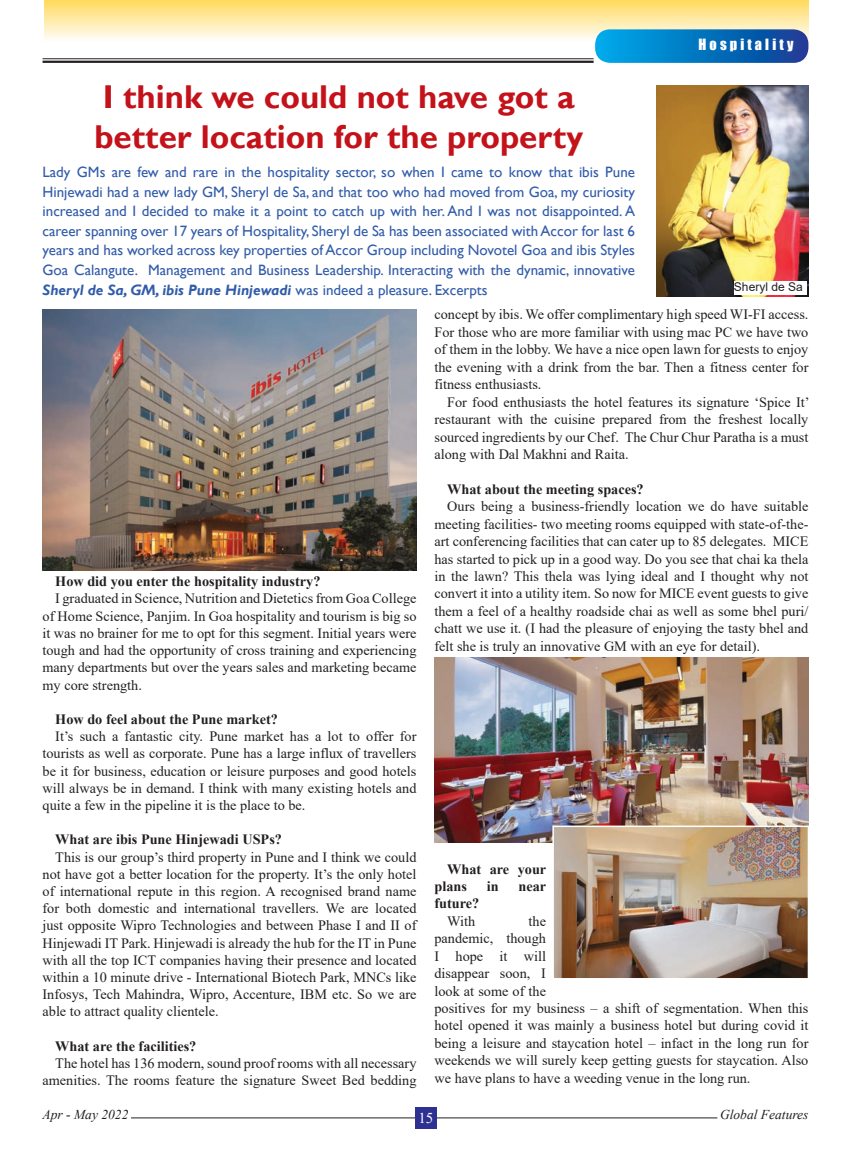
<style>
.page{position:relative;width:851px;height:1149px;background:#fff}
.page>*{position:absolute;margin:0;border:0;box-sizing:border-box;transform-origin:0 0}
.t1{font:700 33px/39.6px "Gill Sans";color:#c4121a}
.t2{font:15px/19.5px "Gill Sans";color:#325caa;text-align:justify}
.t3{font:15px "Times New Roman";color:#fff}
.t4{font:14.25px/17.4px "Times New Roman";color:#231f20;text-align:justify}
.t5{font:700 14.25px/17.4px "Times New Roman";color:#231f20}
.t6{font:14.25px "Impact";letter-spacing:.22em;color:#fff}
.t7{font:italic 13.5px "Times New Roman";color:#231f20}
.t8{font:12px "Arial";color:#231f20}
.s1{font-weight:700;font-style:italic}
</style>
<div class="page">
<div style="left:44px;top:0;width:764px;height:41px;background:linear-gradient(to bottom,#ffda5e,#fefdf8)"></div>
<svg style="left:595px;top:29px;width:213px;height:34px;background:#0875bf"></svg>
<hr style="left:43px;top:61px;width:550px;height:2px;background:#231f20">
<hr style="left:43px;top:58px;width:550px;height:1px;background:#231f20">
<hr style="left:131px;top:1117px;width:586px;height:1px;background:#231f20">
<div style="left:415px;top:1106px;width:21px;height:22px;background:#2e3092"></div>
<img style="left:656px;top:85px;width:152px;height:211px">
<div style="left:733px;top:280px;width:73px;height:14px;background:#fff"></div>
<img style="left:43px;top:309px;width:373px;height:261px">
<img style="left:434px;top:657px;width:374px;height:185px">
<img style="left:555px;top:828px;width:251px;height:148px">
<div style="left:552px;top:825px;width:257px;height:154px;border:2px solid #fff"></div>
<p class="t1" style="left:94px;top:78px;width:490px">I think we could not have got a better location for the property</p>
<p class="t2" style="left:43px;top:163px;width:594px">Lady GMs are few and rare in the hospitality sector, so when I came to know that ibis Pune Hinjewadi had a new lady GM, Sheryl de Sa, and that too who had moved from Goa, my curiosity increased and I decided to make it a point to catch up with her. And I was not disappointed. A career spanning over 17 years of Hospitality, Sheryl de Sa has been associated with Accor for last 6 years and has worked across key properties of Accor Group including Novotel Goa and ibis Styles Goa Calangute. Management and Business Leadership. Interacting with the dynamic, innovative <span class="s1">Sheryl de Sa, GM, ibis Pune Hinjewadi</span> was indeed a pleasure. Excerpts</p>
<p class="t6" style="left:698px;top:33px;width:96px">Hospitality</p>
<p class="t8" style="left:733px;top:278px;width:70px">Sheryl de Sa</p>
<p class="t5" style="left:55px;top:572px;width:266px">How did you enter the hospitality industry?</p>
<p class="t4" style="left:43px;top:589px;width:375px;text-indent:13px">I graduated in Science, Nutrition and Dietetics from Goa College of Home Science, Panjim. In Goa hospitality and tourism is big so it was no brainer for me to opt for this segment. Initial years were tough and had the opportunity of cross training and experiencing many departments but over the years sales and marketing became my core strength.</p>
<p class="t5" style="left:55px;top:709px;width:224px">How do feel about the Pune market?</p>
<p class="t4" style="left:43px;top:727px;width:375px;text-indent:13px">It’s such a fantastic city. Pune market has a lot to offer for tourists as well as corporate. Pune has a large influx of travellers be it for business, education or leisure purposes and good hotels will always be in demand. I think with many existing hotels and quite a few in the pipeline it is the place to be.</p>
<p class="t5" style="left:55px;top:830px;width:228px">What are ibis Pune Hinjewadi USPs?</p>
<p class="t4" style="left:43px;top:847px;width:375px;text-indent:13px">This is our group’s third property in Pune and I think we could not have got a better location for the property. It’s the only hotel of international repute in this region. A recognised brand name for both domestic and international travellers. We are located just opposite Wipro Technologies and between Phase I and II of Hinjewadi IT Park. Hinjewadi is already the hub for the IT in Pune with all the top ICT companies having their presence and located within a 10 minute drive - International Biotech Park, MNCs like Infosys, Tech Mahindra, Wipro, Accenture, IBM etc. So we are able to attract quality clientele.</p>
<p class="t5" style="left:55px;top:1036px;width:143px">What are the facilities?</p>
<p class="t4" style="left:43px;top:1053px;width:375px;text-align:right">The hotel has 136 modern, sound proof rooms with all necessary amenities. The rooms feature the signature Sweet Bed bedding</p>
<p class="t4" style="left:434px;top:305px;width:375px">concept by ibis. We offer complimentary high speed WI-FI access.<br>For those who are more familiar with using mac PC we have two of them in the lobby. We have a nice open lawn for guests to enjoy the evening with a drink from the bar. Then a fitness center for fitness enthusiasts.</p>
<p class="t4" style="left:434px;top:392px;width:376px;text-indent:13px">For food enthusiasts the hotel features its signature ‘Spice It’ restaurant with the cuisine prepared from the freshest locally sourced ingredients by our Chef. The Chur Chur Paratha is a must along with Dal Makhni and Raita.</p>
<p class="t5" style="left:447px;top:480px;width:198px">What about the meeting spaces?</p>
<p class="t4" style="left:434px;top:497px;width:375px;text-indent:13px">Ours being a business-friendly location we do have suitable meeting facilities- two meeting rooms equipped with state-of-the&shy;art conferencing facilities that can cater up to 85 delegates. MICE has started to pick up in a good way. Do you see that chai ka thela in the lawn? This thela was lying ideal and I thought why not convert it into a utility item. So now for MICE event guests to give them a feel of a healthy roadside chai as well as some bhel puri/ chatt we use it. (I had the pleasure of enjoying the tasty bhel and felt she is truly an innovative GM with an eye for detail).</p>
<p class="t5" style="left:434px;top:859px;width:113px;text-indent:13px">What are your plans</p>
<p class="t5" style="left:486px;top:876px;width:13px">in</p>
<p class="t5" style="left:518px;top:876px;width:29px">near</p>
<p class="t5" style="left:434px;top:894px;width:46px">future?</p>
<p class="t4" style="left:447px;top:911px;width:29px">With</p>
<p class="t4" style="left:434px;top:911px;width:375px;text-align:left;text-indent:94px">the<br>pandemic, though<br>I hope it will<br>disappear soon, I<br>look at some of the<br>positives for my business – a shift of segmentation. When this hotel opened it was mainly a business hotel but during covid it being a leisure and staycation hotel – infact in the long run for weekends we will surely keep getting guests for staycation. Also we have plans to have a weeding venue in the long run.</p>
<p class="t7" style="left:43px;top:1104px;width:87px">Apr - May 2022</p>
<p class="t7" style="left:720px;top:1104px;width:90px">Global Features</p>
<p class="t3" style="left:418px;top:1107px;width:16px">15</p>
</div>
